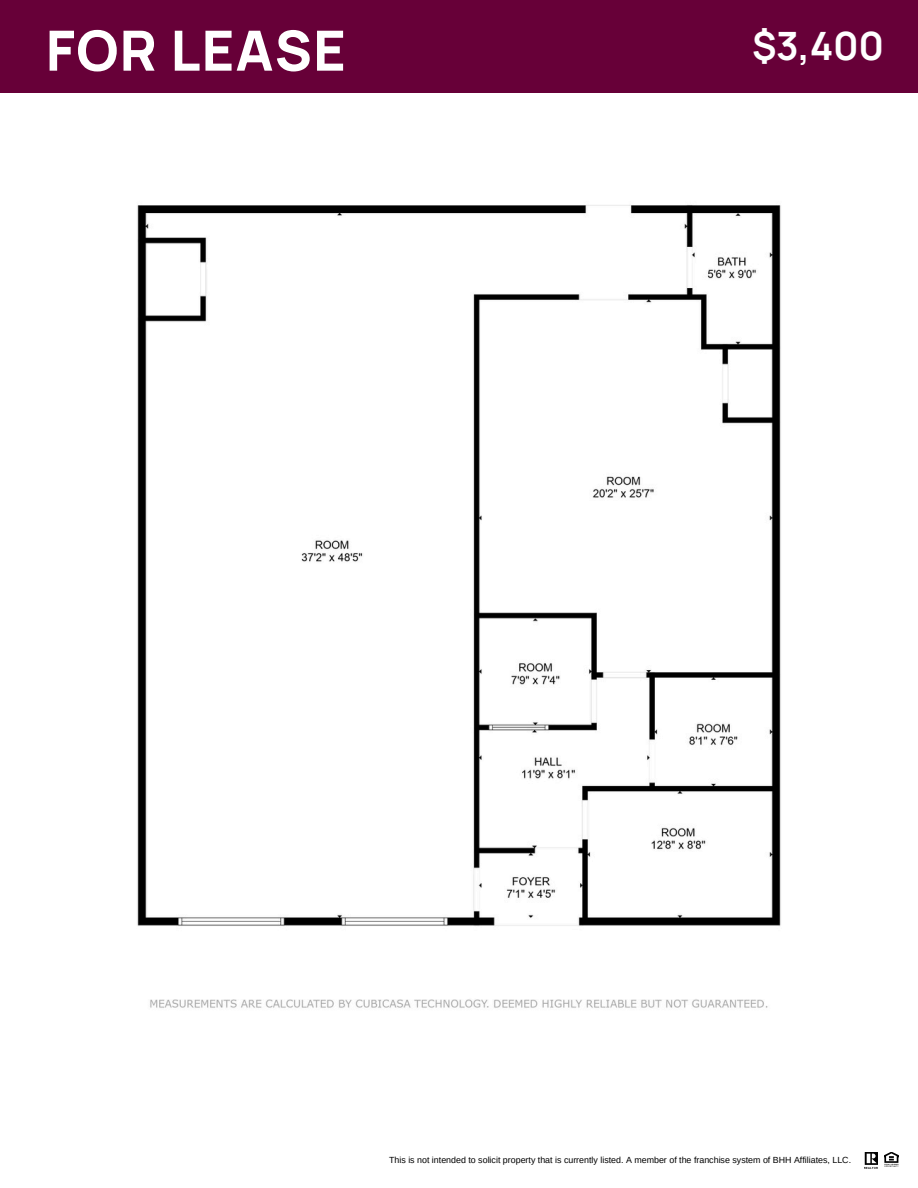
<style>
.page{position:relative;width:918px;height:1188px;background:#fff}
.page>*{position:absolute;margin:0;border:0;box-sizing:border-box;transform-origin:0 0}
.t1{font:800 55.5px "Manrope";letter-spacing:.02em;color:#fff}
.t2{font:700 39px "Manrope";color:#fff}
.t3{font:8.85px "Arimo";color:#000}
</style>
<div class="page">
<img style="left:137px;top:205px;width:644px;height:803px">
<div style="left:0;top:0;width:918px;height:92px;background:#670038"></div>
<img style="left:884px;top:1152px;width:15px;height:15px">
<img style="left:865px;top:1152px;width:12px;height:16px">
<h1 class="t1" style="left:46px;top:12px;width:302px">FOR LEASE</h1>
<p class="t2" style="left:752px;top:18px;width:134px">$3,400</p>
<h2 class="t3" style="left:389px;top:1155px;width:463px">This is not intended to solicit property that is currently listed. A member of the franchise system of BHH Affiliates, LLC.</h2>
</div>
